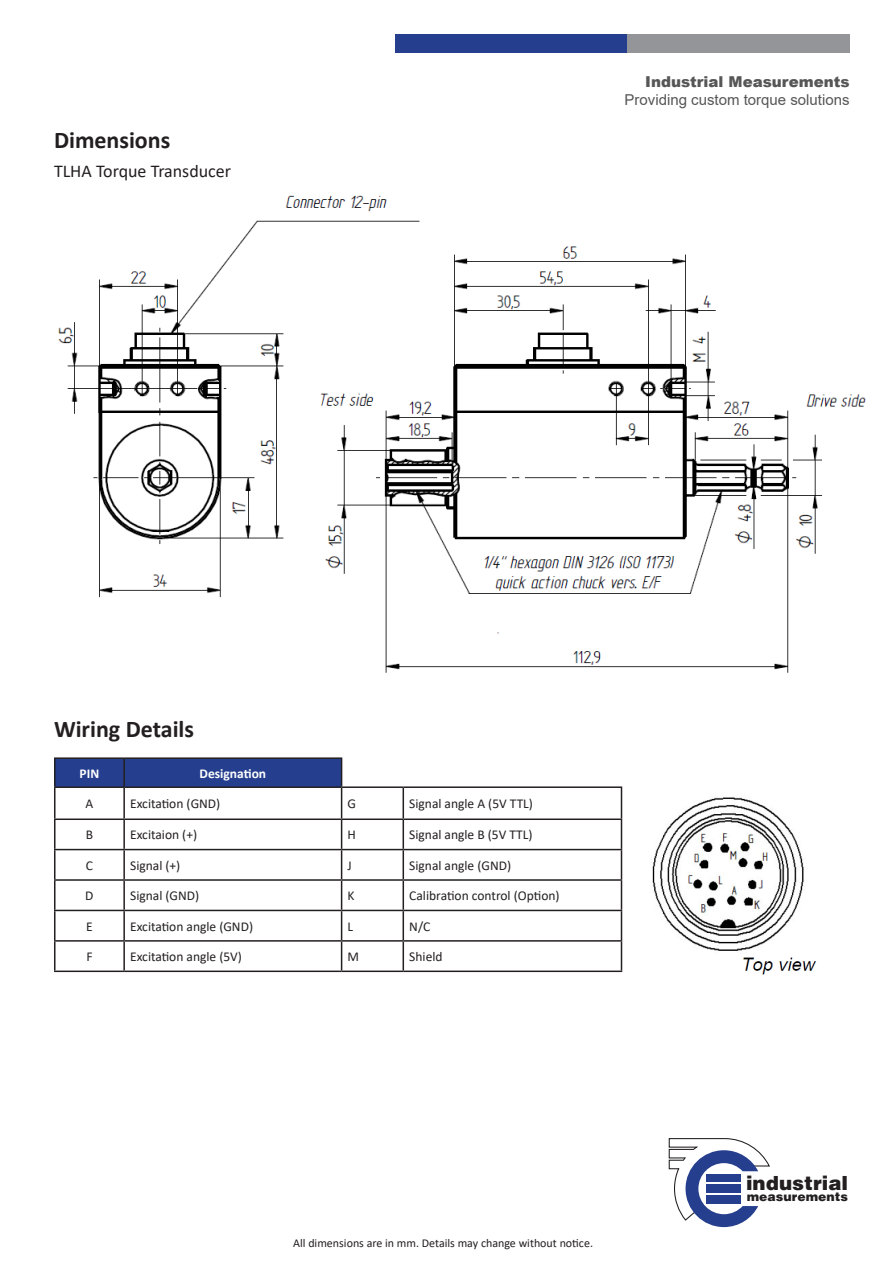
<style>
.page{position:relative;width:893px;height:1263px;background:#fff}
.page>*{position:absolute;margin:0;border:0;box-sizing:border-box;transform-origin:0 0}
.t1{font:700 24px "Calibri";color:#231f20}
.t2{font:900 19.8px "Helvetica";color:#231f20}
.t3{font:18px "Calibri";color:#231f20}
.t4{font:15px "Arial";color:#575656}
.t5{font:900 15px "Arial";color:#575656}
.t6{font:13.5px "Calibri";color:#231f20}
.t7{font:700 13.5px "Calibri";color:#fff}
.t8{font:900 12.45px "Helvetica";color:#231f20}
.t9{font:12px "Calibri";color:#231f20}
</style>
<div class="page">
<div style="left:395px;top:34px;width:232px;height:18px;background:#253f8e"></div>
<div style="left:627px;top:34px;width:223px;height:18px;background:#939598"></div>
<svg style="left:669px;top:1138px;width:101px;height:89px"></svg>
<img style="left:652px;top:797px;width:165px;height:178px">
<img style="left:58px;top:195px;width:808px;height:478px">
<hr style="left:54px;top:788px;width:2px;height:30px;background:#231f20">
<hr style="left:54px;top:818px;width:70px;height:2px;background:#231f20">
<hr style="left:54px;top:820px;width:2px;height:29px;background:#231f20">
<hr style="left:123px;top:820px;width:2px;height:29px;background:#231f20">
<hr style="left:54px;top:849px;width:70px;height:1px;background:#231f20">
<hr style="left:54px;top:850px;width:2px;height:29px;background:#231f20">
<hr style="left:124px;top:849px;width:218px;height:1px;background:#231f20">
<hr style="left:123px;top:850px;width:2px;height:29px;background:#231f20">
<hr style="left:342px;top:849px;width:61px;height:1px;background:#231f20">
<hr style="left:403px;top:849px;width:219px;height:1px;background:#231f20">
<hr style="left:54px;top:879px;width:70px;height:2px;background:#231f20">
<hr style="left:54px;top:881px;width:2px;height:29px;background:#231f20">
<hr style="left:124px;top:879px;width:218px;height:2px;background:#231f20">
<hr style="left:123px;top:881px;width:2px;height:29px;background:#231f20">
<hr style="left:342px;top:879px;width:61px;height:2px;background:#231f20">
<hr style="left:403px;top:879px;width:219px;height:2px;background:#231f20">
<hr style="left:54px;top:910px;width:70px;height:1px;background:#231f20">
<hr style="left:54px;top:911px;width:2px;height:29px;background:#231f20">
<hr style="left:124px;top:910px;width:218px;height:1px;background:#231f20">
<hr style="left:123px;top:911px;width:2px;height:29px;background:#231f20">
<hr style="left:342px;top:910px;width:61px;height:1px;background:#231f20">
<hr style="left:403px;top:910px;width:219px;height:1px;background:#231f20">
<hr style="left:54px;top:940px;width:70px;height:2px;background:#231f20">
<hr style="left:54px;top:942px;width:2px;height:28px;background:#231f20">
<hr style="left:124px;top:940px;width:218px;height:2px;background:#231f20">
<hr style="left:123px;top:942px;width:2px;height:28px;background:#231f20">
<hr style="left:342px;top:940px;width:61px;height:2px;background:#231f20">
<svg style="left:341px;top:820px;width:1px;height:150px"></svg>
<hr style="left:403px;top:940px;width:219px;height:2px;background:#231f20">
<svg style="left:403px;top:820px;width:1px;height:150px"></svg>
<svg style="left:621px;top:820px;width:1px;height:150px"></svg>
<hr style="left:54px;top:970px;width:70px;height:2px;background:#231f20">
<hr style="left:124px;top:970px;width:218px;height:2px;background:#231f20">
<hr style="left:342px;top:970px;width:61px;height:2px;background:#231f20">
<hr style="left:403px;top:970px;width:219px;height:2px;background:#231f20">
<hr style="left:341px;top:788px;width:1px;height:30px;background:#231f20">
<hr style="left:403px;top:786px;width:219px;height:2px;background:#231f20">
<hr style="left:621px;top:788px;width:1px;height:30px;background:#231f20">
<hr style="left:403px;top:818px;width:219px;height:2px;background:#231f20">
<hr style="left:123px;top:788px;width:2px;height:30px;background:#231f20">
<hr style="left:342px;top:786px;width:61px;height:2px;background:#231f20">
<hr style="left:403px;top:788px;width:1px;height:30px;background:#231f20">
<hr style="left:124px;top:818px;width:218px;height:2px;background:#231f20">
<hr style="left:342px;top:818px;width:61px;height:2px;background:#231f20">
<hr style="left:54px;top:757px;width:70px;height:2px;background:#231f20">
<hr style="left:54px;top:759px;width:2px;height:27px;background:#231f20">
<hr style="left:124px;top:757px;width:218px;height:2px;background:#231f20">
<div style="left:55px;top:758px;width:287px;height:28px;background:#253f8e"></div>
<hr style="left:54px;top:786px;width:70px;height:2px;background:#231f20">
<hr style="left:124px;top:786px;width:218px;height:2px;background:#231f20">
<p class="t1" style="left:54px;top:123px;width:118px">Dimensions</p>
<p class="t3" style="left:54px;top:159px;width:179px">TLHA Torque Transducer</p>
<p class="t5" style="left:645px;top:71px;width:206px">Industrial Measurements</p>
<p class="t4" style="left:624px;top:89px;width:227px">Providing custom torque solutions</p>
<p class="t1" style="left:54px;top:712px;width:142px">Wiring Details</p>
<p class="t7" style="left:80px;top:764px;width:21px">PIN</p>
<p class="t7" style="left:200px;top:764px;width:68px">Designation</p>
<p class="t6" style="left:86px;top:794px;width:9px">A</p>
<p class="t6" style="left:130px;top:794px;width:92px">Excitation (GND)</p>
<p class="t6" style="left:348px;top:794px;width:10px">G</p>
<p class="t6" style="left:409px;top:794px;width:125px">Signal angle A (5V TTL)</p>
<p class="t6" style="left:86px;top:826px;width:9px">B</p>
<p class="t6" style="left:130px;top:826px;width:69px">Excitaion (+)</p>
<p class="t6" style="left:348px;top:826px;width:10px">H</p>
<p class="t6" style="left:409px;top:826px;width:125px">Signal angle B (5V TTL)</p>
<p class="t6" style="left:86px;top:856px;width:9px">C</p>
<p class="t6" style="left:130px;top:856px;width:52px">Signal (+)</p>
<p class="t6" style="left:348px;top:856px;width:6px">J</p>
<p class="t6" style="left:409px;top:856px;width:103px">Signal angle (GND)</p>
<p class="t6" style="left:85px;top:886px;width:10px">D</p>
<p class="t6" style="left:130px;top:886px;width:71px">Signal (GND)</p>
<p class="t6" style="left:348px;top:886px;width:9px">K</p>
<p class="t6" style="left:409px;top:886px;width:152px">Calibration control (Option)</p>
<p class="t6" style="left:86px;top:917px;width:8px">E</p>
<p class="t6" style="left:130px;top:917px;width:124px">Excitation angle (GND)</p>
<p class="t6" style="left:348px;top:917px;width:7px">L</p>
<p class="t6" style="left:409px;top:917px;width:23px">N/C</p>
<p class="t6" style="left:86px;top:947px;width:8px">F</p>
<p class="t6" style="left:130px;top:947px;width:113px">Excitation angle (5V)</p>
<p class="t6" style="left:348px;top:947px;width:13px">M</p>
<p class="t6" style="left:409px;top:947px;width:35px">Shield</p>
<p class="t9" style="left:293px;top:1235px;width:301px">All dimensions are in mm. Details may change without notice.</p>
<p class="t2" style="left:746px;top:1171px;width:104px">industrial</p>
<p class="t8" style="left:747px;top:1189px;width:103px">measurements</p>
</div>
